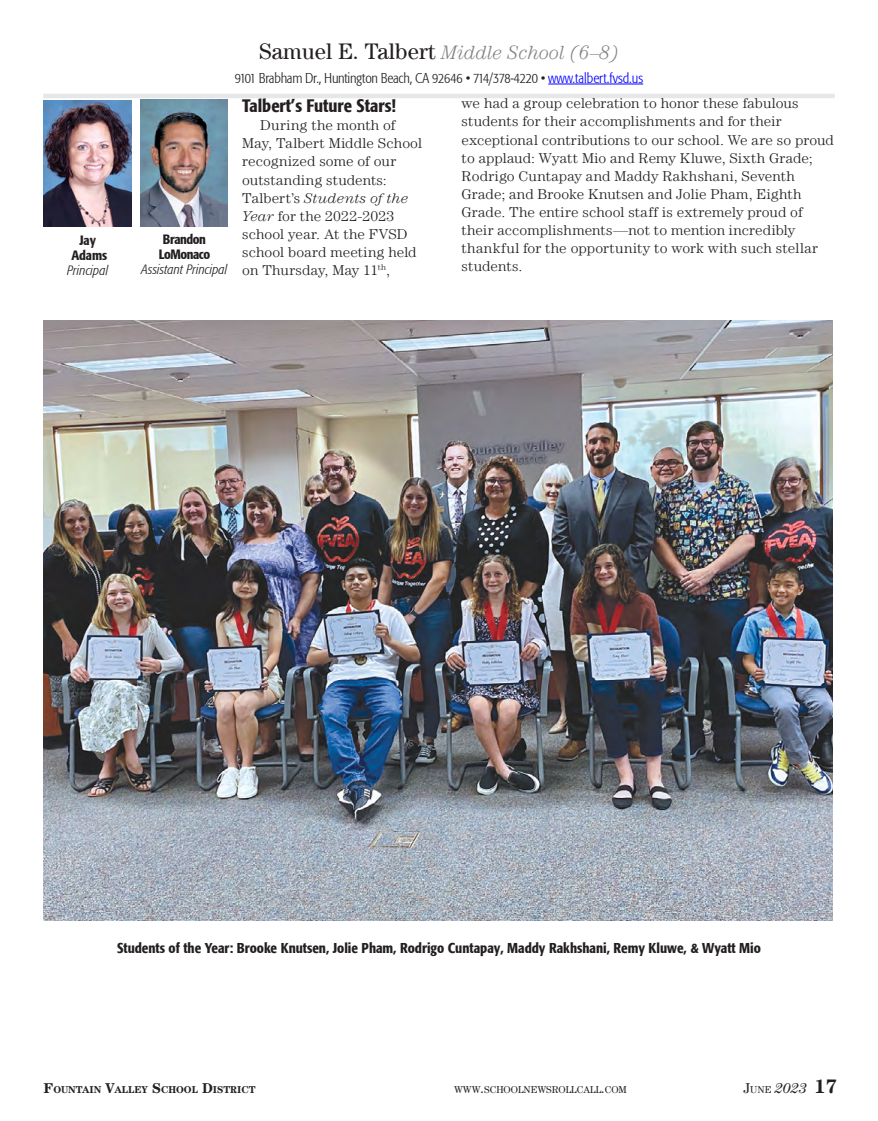
<style>
.page{position:relative;width:878px;height:1121px;background:#fff}
.page>*{position:absolute;margin:0;border:0;box-sizing:border-box;transform-origin:0 0}
.t1{font:italic 300 19.5px "Century LT";letter-spacing:-.005em;color:#808285}
.t2{font:500 condensed 18px "Formata";color:#231f20}
.t3{font:300 14.25px/18px "Century LT";letter-spacing:.005em;color:#231f20;scale:1.06 1}
.t4{font:500 condensed 14.25px "Formata";color:#231f20}
.t5{font:300 condensed 14.25px "Formata";letter-spacing:-.015em;color:#231f20}
.t6{font:italic 14.25px "Century LT";color:#231f20}
.t7{font:italic 300 condensed 13.5px "Formata";letter-spacing:.005em;color:#231f20}
.t8{font:500 condensed 13.5px/15px "Formata";letter-spacing:-.03em;color:#231f20;text-align:center}
.t9{font:500 condensed 13.5px/15px "Formata";color:#231f20;text-align:center}
.t10{font:700 10.05px "Century LT";color:#231f20}
.t11{font:10.05px "Century LT";color:#231f20}
.s1{font-weight:400;font-style:normal;font-size:22.5px;color:#231f20}
.s2{color:#00f}
.s3{font-style:italic}
.s4{font-size:14.25px}
.s5{font-style:normal}
.s6{font-style:normal;font-size:10.05px}
.s7{font-weight:700;font-style:normal;font-size:19.5px}
</style>
<div class="page">
<hr style="left:43px;top:94px;width:791px;height:4px;background:#e6e7e8">
<hr style="left:548px;top:84px;width:95px;height:1px;background:#00f">
<img style="left:43px;top:100px;width:89px;height:126px">
<img style="left:140px;top:100px;width:87px;height:126px">
<img style="left:43px;top:320px;width:789px;height:601px">
<p class="t9" style="left:71px;top:232px;width:37px">Jay<br>Adams</p>
<p class="t7" style="left:67px;top:262px;width:42px">Principal</p>
<h1 class="t1" style="left:259px;top:41px;width:361px"><span class="s1">Samuel E. Talbert</span> Middle School (6–8)</h1>
<p class="t5" style="left:235px;top:70px;width:410px">9101 Brabham Dr., Huntington Beach, CA 92646 • 714/378-4220 • <span class="s2">www.talbert.fvsd.us</span></p>
<p class="t2" style="left:242px;top:95px;width:155px">Talbert’s Future Stars!</p>
<p class="t3" style="left:242px;top:116px;width:171px;text-indent:18px">During the month of<br>May, Talbert Middle School recognized some of our outstanding students:<br>Talbert’s <span class="s3">Students of the<br>Year</span> for the 2022-2023 school year. At the FVSD school board meeting held on Thursday, May 11<sup>th</sup>,</p>
<p class="t3" style="left:461px;top:94px;width:353px">we had a group celebration to honor these fabulous students for their accomplishments and for their exceptional contributions to our school. We are so proud to applaud: Wyatt Mio and Remy Kluwe, Sixth Grade; Rodrigo Cuntapay and Maddy Rakhshani, Seventh Grade; and Brooke Knutsen and Jolie Pham, Eighth Grade. The entire school staff is extremely proud of their accomplishments—not to mention incredibly thankful for the opportunity to work with such stellar students.</p>
<p class="t8" style="left:159px;top:231px;width:53px">Brandon<br>LoMonaco</p>
<p class="t7" style="left:141px;top:261px;width:87px">Assistant Principal</p>
<p class="t4" style="left:117px;top:939px;width:645px">Students of the Year: Brooke Knutsen, Jolie Pham, Rodrigo Cuntapay, Maddy Rakhshani, Remy Kluwe, &amp; Wyatt Mio</p>
<p class="t10" style="left:44px;top:1083px;width:213px"><span class="s4">F</span>OUNTAIN <span class="s4">V</span>ALLEY <span class="s4">S</span>CHOOL <span class="s4">D</span>ISTRICT</p>
<p class="t11" style="left:454px;top:1083px;width:174px">WWW<span class="s4">.</span>SCHOOLNEWSROLLCALL<span class="s4">.</span>COM</p>
<p class="t6" style="left:744px;top:1080px;width:94px"><span class="s5">J</span><span class="s6">UNE</span> 2023 <span class="s7">17</span></p>
</div>
